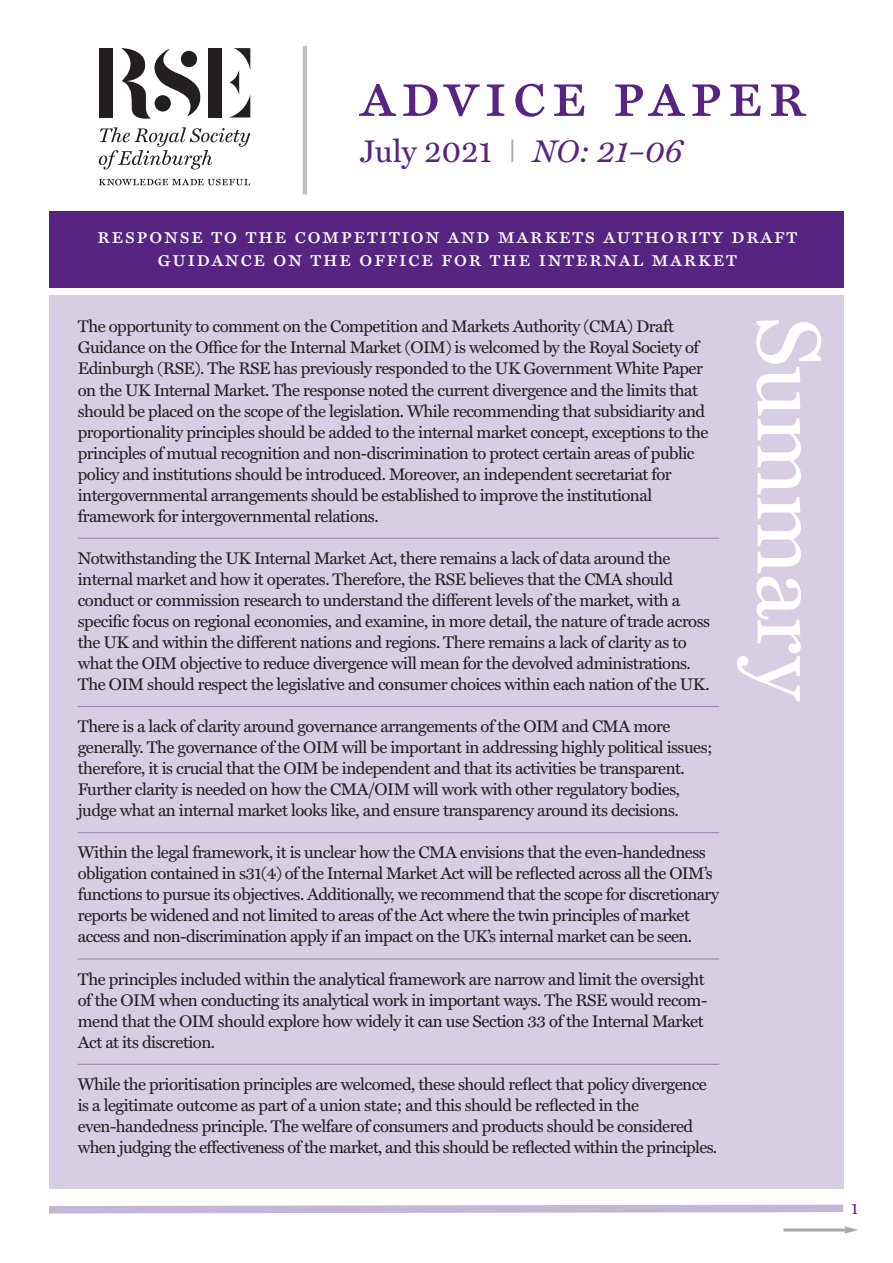
<style>
.page{position:relative;width:893px;height:1263px;background:#fff}
.page>*{position:absolute;margin:0;border:0;box-sizing:border-box;transform-origin:0 0}
.t1{font:91.5px "Miller Text";letter-spacing:-.02em;color:#fff}
.t2{font:64.5px "Miller Text Roman SC";letter-spacing:.08em;color:#582482}
.t3{font:31.5px "Miller Text";color:#582482}
.t4{font:22.05px/23.2px "Miller Text Roman SC";letter-spacing:.06em;color:#fff;text-align:center}
.t5{font:16.95px/21px "Miller Text";letter-spacing:-.03em;color:#231f20}
.t6{font:16.5px "Miller Text";color:#582482}
.s1{font-family:"DIN";font-weight:300;color:#aba8a6}
.s2{font-style:italic}
</style>
<div class="page">
<svg style="left:99px;top:179px;width:151px;height:6px"></svg>
<svg style="left:99px;top:48px;width:151px;height:122px"></svg>
<div style="left:49px;top:211px;width:794px;height:77px;background:#582482"></div>
<div style="left:49px;top:295px;width:794px;height:893px;background:#d7cee3"></div>
<svg style="left:49px;top:1204px;width:795px;height:10px"></svg>
<hr style="left:78px;top:538px;width:641px;height:1px;background:#987fb5">
<hr style="left:78px;top:706px;width:641px;height:1px;background:#987fb5">
<hr style="left:78px;top:832px;width:641px;height:1px;background:#987fb5">
<hr style="left:78px;top:959px;width:641px;height:1px;background:#987fb5">
<hr style="left:78px;top:1064px;width:641px;height:1px;background:#987fb5">
<hr style="left:303px;top:46px;width:4px;height:148px;background:#c1c0be">
<hr style="left:783px;top:1228px;width:64px;height:3px;background:#aba8a6">
<svg style="left:844px;top:1226px;width:14px;height:8px"></svg>
<h2 class="t2" style="left:360px;top:56px;width:448px">advice paper</h2>
<h3 class="t3" style="left:360px;top:133px;width:324px">July 2021 <span class="s1">I</span> <span class="s2">NO: 21–06</span></h3>
<h3 class="t4" style="left:97px;top:223px;width:702px">response to the competition and markets authority draft guidance on the office for the internal market</h3>
<p class="t5" style="left:78px;top:316px;width:632px">The opportunity to comment on the Competition and Markets Authority (CMA) Draft Guidance on the Office for the Internal Market (OIM) is welcomed by the Royal Society of Edinburgh (RSE). The RSE has previously responded to the UK Government White Paper on the UK Internal Market. The response noted the current divergence and the limits that should be placed on the scope of the legislation. While recommending that subsidiarity and proportionality principles should be added to the internal market concept, exceptions to the principles of mutual recognition and non-discrimination to protect certain areas of public policy and institutions should be introduced. Moreover, an independent secretariat for intergovernmental arrangements should be established to improve the institutional framework for intergovernmental relations.</p>
<p class="t5" style="left:78px;top:547px;width:634px">Notwithstanding the UK Internal Market Act, there remains a lack of data around the internal market and how it operates. Therefore, the RSE believes that the CMA should conduct or commission research to understand the different levels of the market, with a specific focus on regional economies, and examine, in more detail, the nature of trade across the UK and within the different nations and regions. There remains a lack of clarity as to what the OIM objective to reduce divergence will mean for the devolved administrations.<br>The OIM should respect the legislative and consumer choices within each nation of the UK.</p>
<p class="t5" style="left:78px;top:716px;width:636px">There is a lack of clarity around governance arrangements of the OIM and CMA more generally. The governance of the OIM will be important in addressing highly political issues; therefore, it is crucial that the OIM be independent and that its activities be transparent.<br>Further clarity is needed on how the CMA/OIM will work with other regulatory bodies, judge what an internal market looks like, and ensure transparency around its decisions.</p>
<p class="t5" style="left:78px;top:842px;width:643px">Within the legal framework, it is unclear how the CMA envisions that the even-handedness obligation contained in s31(4) of the Internal Market Act will be reflected across all the OIM’s functions to pursue its objectives. Additionally, we recommend that the scope for discretionary reports be widened and not limited to areas of the Act where the twin principles of market access and non-discrimination apply if an impact on the UK’s internal market can be seen.</p>
<p class="t5" style="left:78px;top:968px;width:631px">The principles included within the analytical framework are narrow and limit the oversight of the OIM when conducting its analytical work in important ways. The RSE would recom&shy;mend that the OIM should explore how widely it can use Section 33 of the Internal Market Act at its discretion.</p>
<p class="t5" style="left:78px;top:1073px;width:641px">While the prioritisation principles are welcomed, these should reflect that policy divergence is a legitimate outcome as part of a union state; and this should be reflected in the even-handedness principle. The welfare of consumers and products should be considered when judging the effectiveness of the market, and this should be reflected within the principles.</p>
<h1 class="t1" style="left:843px;top:316px;width:385px;rotate:90deg">Summary</h1>
<p class="t6" style="left:851px;top:1198px;width:9px">1</p>
</div>
